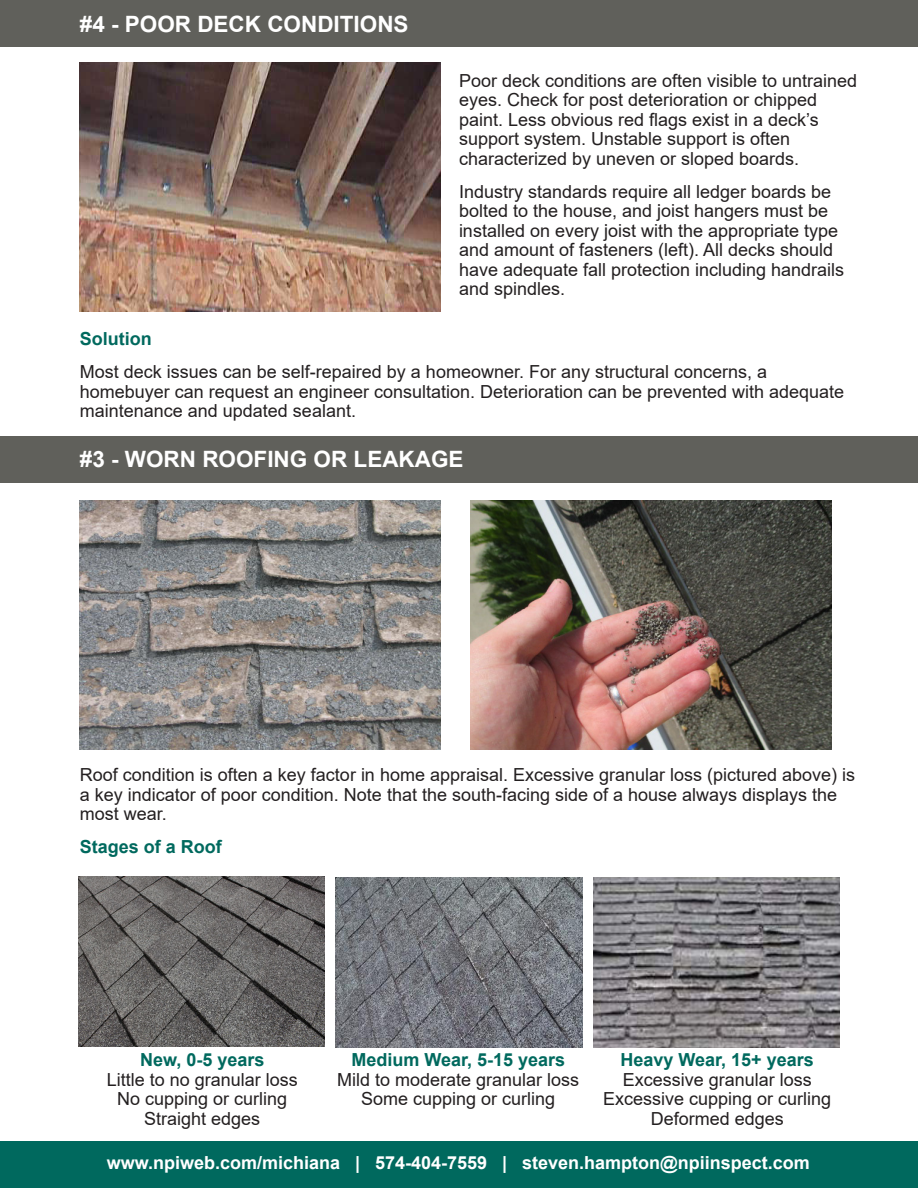
<style>
.page{position:relative;width:918px;height:1188px;background:#fff}
.page>*{position:absolute;margin:0;border:0;box-sizing:border-box;transform-origin:0 0}
.t1{font:700 22.5px "Arial";color:#fff}
.t2{font:18px/19.5px "Arial";color:#231f20}
.t3{font:700 18px "Arial";color:#00695e}
.t4{font:700 18px "Arial";color:#fff}
</style>
<div class="page">
<div style="left:0;top:1141px;width:918px;height:47px;background:#00695e"></div>
<div style="left:0;top:0;width:918px;height:47px;background:#60605b"></div>
<img style="left:80px;top:63px;width:361px;height:249px">
<div style="left:0;top:436px;width:918px;height:47px;background:#60605b"></div>
<img style="left:80px;top:500px;width:361px;height:250px">
<img style="left:471px;top:500px;width:360px;height:250px">
<img style="left:336px;top:878px;width:246px;height:170px">
<img style="left:593px;top:878px;width:247px;height:170px">
<img style="left:78px;top:876px;width:247px;height:171px">
<p class="t1" style="left:80px;top:8px;width:330px">#4 - POOR DECK CONDITIONS</p>
<p class="t2" style="left:459px;top:71px;width:400px">Poor deck conditions are often visible to untrained eyes. Check for post deterioration or chipped paint. Less obvious red flags exist in a deck’s</p>
<p class="t2" style="left:459px;top:129px;width:333px">support system. Unstable support is often</p>
<p class="t2" style="left:459px;top:149px;width:342px">characterized by uneven or sloped boards.</p>
<p class="t2" style="left:459px;top:182px;width:387px">Industry standards require all ledger boards be bolted to the house, and joist hangers must be installed on every joist with the appropriate type and amount of fasteners (left). All decks should have adequate fall protection including handrails and spindles.</p>
<p class="t3" style="left:80px;top:326px;width:74px">Solution</p>
<p class="t2" style="left:80px;top:362px;width:689px">Most deck issues can be self-repaired by a homeowner. For any structural concerns, a</p>
<p class="t2" style="left:80px;top:381px;width:766px">homebuyer can request an engineer consultation. Deterioration can be prevented with adequate maintenance and updated sealant.</p>
<p class="t1" style="left:80px;top:443px;width:385px">#3 - WORN ROOFING OR LEAKAGE</p>
<p class="t2" style="left:80px;top:765px;width:777px">Roof condition is often a key factor in home appraisal. Excessive granular loss (pictured above) is a key indicator of poor condition. Note that the south-facing side of a house always displays the most wear.</p>
<p class="t3" style="left:80px;top:834px;width:144px">Stages of a Roof</p>
<p class="t3" style="left:621px;top:1047px;width:195px">Heavy Wear, 15+ years</p>
<p class="t2" style="left:623px;top:1069px;width:191px">Excessive granular loss</p>
<p class="t2" style="left:603px;top:1089px;width:230px">Excessive cupping or curling</p>
<p class="t2" style="left:651px;top:1108px;width:135px">Deformed edges</p>
<p class="t4" style="left:107px;top:1150px;width:705px">www.npiweb.com/michiana | 574-404-7559 | steven.hampton@npiinspect.com</p>
<p class="t3" style="left:140px;top:1047px;width:126px">New, 0-5 years</p>
<p class="t2" style="left:107px;top:1069px;width:193px">Little to no granular loss</p>
<p class="t2" style="left:117px;top:1089px;width:172px">No cupping or curling</p>
<p class="t2" style="left:144px;top:1108px;width:118px">Straight edges</p>
<p class="t3" style="left:351px;top:1047px;width:215px">Medium Wear, 5-15 years</p>
<p class="t2" style="left:337px;top:1069px;width:244px">Mild to moderate granular loss</p>
<p class="t2" style="left:361px;top:1089px;width:196px">Some cupping or curling</p>
</div>
